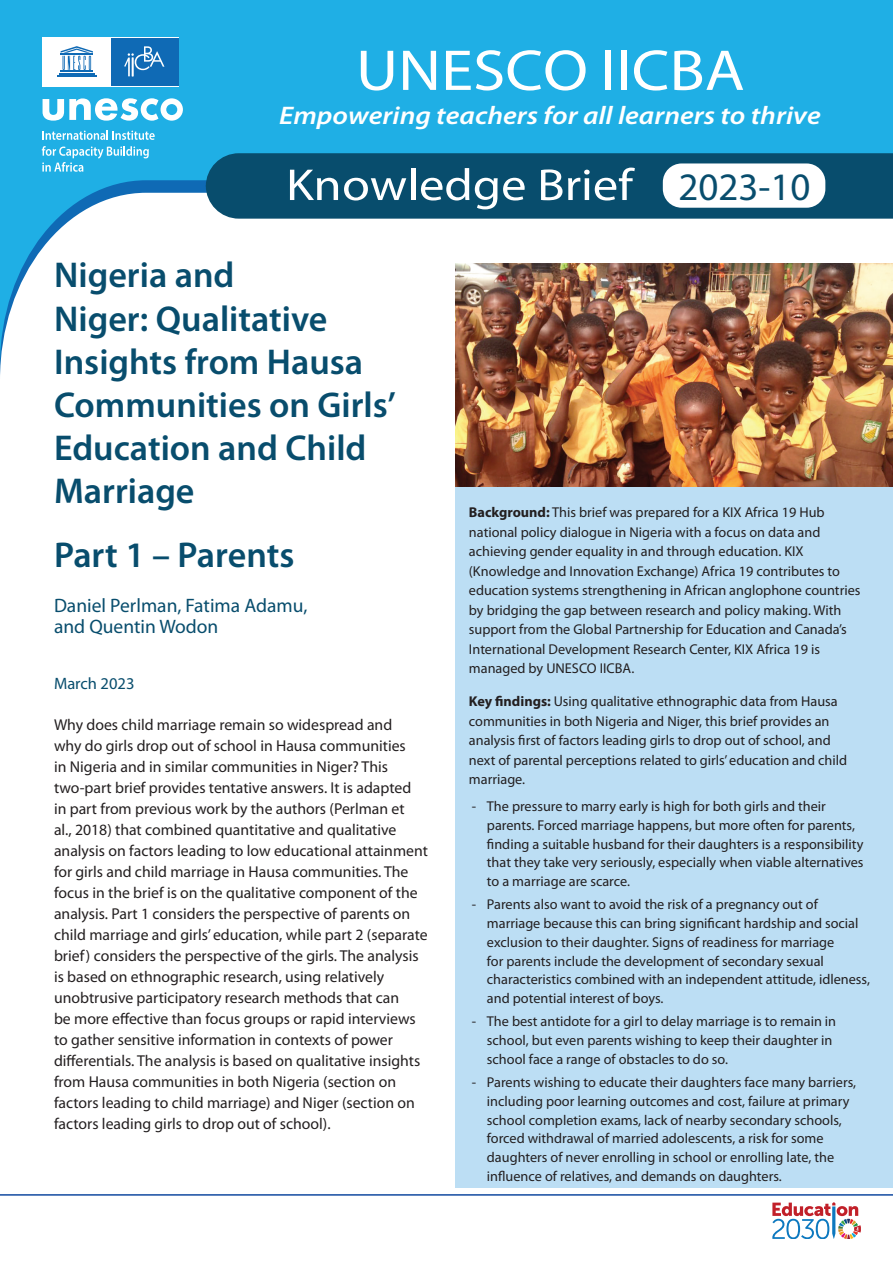
<style>
.page{position:relative;width:893px;height:1263px;background:#fff}
.page>*{position:absolute;margin:0;border:0;box-sizing:border-box;transform-origin:0 0}
.t1{font:58.05px "Myriad Pro";color:#fff;scale:1.12 1}
.t2{font:45px "Myriad Pro";color:#fff;scale:1.12 1}
.t3{font:600 36px/43.2px "Myriad Pro";color:#084d6d}
.t4{font:italic 600 25.5px "Myriad Pro";color:#fff;scale:1.12 1}
.t5{font:19.5px "Myriad Pro";color:#084d6d}
.t6{font:16.5px "Myriad Pro";color:#084d6d}
.t7{font:15.75px/21px "Myriad Pro";color:#231f20}
.t8{font:14.25px/18.8px "Myriad Pro";color:#231f20}
.s1{font-size:39px;color:#084d6d}
.s2{font-weight:700}
</style>
<div class="page">
<img style="left:455px;top:380px;width:438px;height:108px">
<div style="left:455px;top:488px;width:438px;height:700px;background:#bcdef4"></div>
<hr style="left:0;top:1194px;width:893px;height:2px;background:#114aa0">
<svg style="left:772px;top:1202px;width:89px;height:37px"></svg>
<img style="left:0;top:366px;width:893px;height:14px">
<svg style="left:0;top:0;width:893px;height:366px;fill:#1fafe5"></svg>
<div style="left:43px;top:37px;width:136px;height:49px;background:#fff"></div>
<div style="left:111px;top:38px;width:68px;height:47px;background:#0f6ab5"></div>
<svg style="left:43px;top:98px;width:140px;height:23px"></svg>
<svg style="left:124px;top:46px;width:40px;height:30px"></svg>
<hr style="left:61px;top:71px;width:32px;height:1px;background:#0f6ab5">
<hr style="left:59px;top:73px;width:36px;height:1px;background:#0f6ab5">
<hr style="left:57px;top:75px;width:39px;height:2px;background:#0f6ab5">
<svg style="left:61px;top:46px;width:32px;height:24px"></svg>
<svg style="left:42px;top:130px;width:113px;height:10px"></svg>
<svg style="left:42px;top:146px;width:107px;height:26px;background:#49bee9"></svg>
<div style="left:206px;top:153px;width:687px;height:66px;background:#084d6d"></div>
<div style="left:663px;top:163px;width:162px;height:45px;background:#fff;border-radius:19px"></div>
<h1 class="t1" style="left:356px;top:35px;width:349px">UNESCO IICBA</h1>
<h3 class="t4" style="left:279px;top:99px;width:485px">Empowering teachers for all learners to thrive</h3>
<h2 class="t2" style="left:286px;top:157px;width:470px">Knowledge Brief <span class="s1">2023-10</span></h2>
<p class="t3" style="left:54px;top:253px;width:343px">Nigeria and<br>Niger: Qualitative<br>Insights from Hausa<br>Communities on Girls’<br>Education and Child<br>Marriage</p>
<p class="t3" style="left:54px;top:532px;width:242px">Part 1 – Parents</p>
<p class="t5" style="left:54px;top:593px;width:255px">Daniel Perlman, Fatima Adamu,</p>
<p class="t5" style="left:54px;top:614px;width:166px">and Quentin Wodon</p>
<p class="t6" style="left:54px;top:673px;width:82px">March 2023</p>
<p class="t7" style="left:54px;top:713px;width:375px">Why does child marriage remain so widespread and<br>why do girls drop out of school in Hausa communities<br>in Nigeria and in similar communities in Niger? This two-part brief provides tentative answers. It is adapted<br>in part from previous work by the authors (Perlman et<br>al., 2018) that combined quantitative and qualitative analysis on factors leading to low educational attainment for girls and child marriage in Hausa communities. The focus in the brief is on the qualitative component of the analysis. Part 1 considers the perspective of parents on child marriage and girls’ education, while part 2 (separate brief) considers the perspective of the girls. The analysis is based on ethnographic research, using relatively unobtrusive participatory research methods that can<br>be more effective than focus groups or rapid interviews to gather sensitive information in contexts of power differentials. The analysis is based on qualitative insights from Hausa communities in both Nigeria (section on factors leading to child marriage) and Niger (section on factors leading girls to drop out of school).</p>
<p class="t8" style="left:469px;top:502px;width:393px;line-height:19.5px"><span class="s2">Background:</span> This brief was prepared for a KIX Africa 19 Hub national policy dialogue in Nigeria with a focus on data and achieving gender equality in and through education. KIX (Knowledge and Innovation Exchange) Africa 19 contributes to education systems strengthening in African anglophone countries by bridging the gap between research and policy making. With support from the Global Partnership for Education and Canada’s International Development Research Center, KIX Africa 19 is managed by UNESCO IICBA.</p>
<p class="t8" style="left:469px;top:691px;width:380px;line-height:19.5px"><span class="s2">Key findings:</span> Using qualitative ethnographic data from Hausa communities in both Nigeria and Niger, this brief provides an analysis first of factors leading girls to drop out of school, and next of parental perceptions related to girls’ education and child marriage.</p>
<p class="t8" style="left:487px;top:797px;width:378px;text-indent:-15px">- The pressure to marry early is high for both girls and their parents. Forced marriage happens, but more often for parents, finding a suitable husband for their daughters is a responsibility that they take very seriously, especially when viable alternatives to a marriage are scarce.</p>
<p class="t8" style="left:487px;top:895px;width:385px;text-indent:-15px">- Parents also want to avoid the risk of a pregnancy out of marriage because this can bring significant hardship and social exclusion to their daughter. Signs of readiness for marriage<br>for parents include the development of secondary sexual characteristics combined with an independent attitude, idleness, and potential interest of boys.</p>
<p class="t8" style="left:487px;top:1012px;width:351px;text-indent:-15px">- The best antidote for a girl to delay marriage is to remain in school, but even parents wishing to keep their daughter in school face a range of obstacles to do so.</p>
<p class="t8" style="left:487px;top:1073px;width:371px;text-indent:-15px">- Parents wishing to educate their daughters face many barriers, including poor learning outcomes and cost, failure at primary school completion exams, lack of nearby secondary schools, forced withdrawal of married adolescents, a risk for some daughters of never enrolling in school or enrolling late, the influence of relatives, and demands on daughters.</p>
</div>
